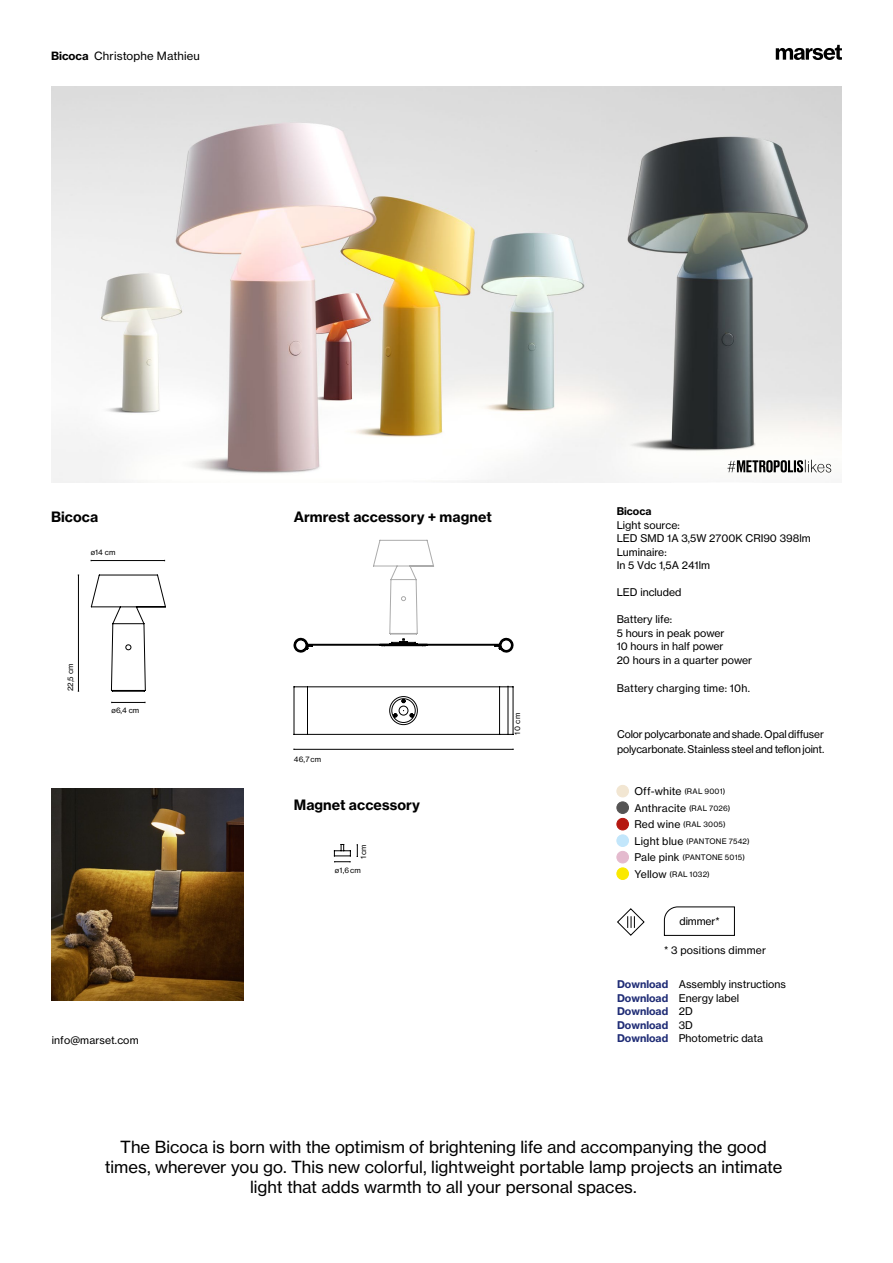
<style>
.page{position:relative;width:893px;height:1263px;background:#fff}
.page>*{position:absolute;margin:0;border:0;box-sizing:border-box;transform-origin:0 0}
.t1{font:16.5px/20.2px "N Haas Grotesk TX Pro 55 Rg";color:#000;text-align:center}
.t2{font:14.1px "N Haas Grotesk TX Pro 75 Bd";letter-spacing:.005em;color:#000}
.t3{font:11.25px "N Haas Grotesk TX Pro 55 Rg";letter-spacing:.015em;color:#000}
.t4{font:10.5px/13.5px "N Haas Grotesk TX Pro 55 Rg";color:#000}
.t5{font:10.5px "N Haas Grotesk TX Pro 55 Rg";letter-spacing:.02em;color:#000}
.t6{font:10.5px/13.5px "N Haas Grotesk TX Pro 75 Bd";color:#202d76}
.t7{font:10.5px "N Haas Grotesk TX Pro 75 Bd";color:#000}
.t8{font:7.5px "N Haas Grotesk TX Pro 55 Rg";letter-spacing:.025em;color:#000}
.s1{font-family:"N Haas Grotesk TX Pro 75 Bd"}
.s2{font-size:7.5px}
.s3{font-size:10.5px}
.s4{font-family:"N Haas Grotesk TX Pro 75 Bd";color:#202d76}
.s5{font-family:"N Haas Grotesk TX Pro 55 Rg";color:#000}
</style>
<div class="page">
<svg style="left:776px;top:45px;width:66px;height:15px"></svg>
<div style="left:617px;top:785px;width:11px;height:12px;background:#f2e6d2;border-radius:50%"></div>
<div style="left:617px;top:785px;width:12px;height:12px;border:1px solid #f2e6d2;border-radius:50%"></div>
<div style="left:617px;top:802px;width:11px;height:11px;background:#555454;border-radius:50%"></div>
<div style="left:617px;top:801px;width:12px;height:13px;border:1px solid #555454;border-radius:50%"></div>
<div style="left:617px;top:818px;width:11px;height:12px;background:#b51710;border-radius:50%"></div>
<div style="left:617px;top:818px;width:12px;height:12px;border:1px solid #b51710;border-radius:50%"></div>
<div style="left:617px;top:835px;width:11px;height:11px;background:#c2e6fb;border-radius:50%"></div>
<div style="left:617px;top:834px;width:12px;height:13px;border:1px solid #c2e6fb;border-radius:50%"></div>
<div style="left:617px;top:851px;width:11px;height:12px;background:#e4bace;border-radius:50%"></div>
<div style="left:617px;top:851px;width:12px;height:12px;border:1px solid #e4bace;border-radius:50%"></div>
<div style="left:617px;top:868px;width:11px;height:11px;background:#fae900;border-radius:50%"></div>
<div style="left:617px;top:867px;width:12px;height:13px;border:1px solid #fae900;border-radius:50%"></div>
<svg style="left:664px;top:906px;width:71px;height:30px"></svg>
<img style="left:51px;top:86px;width:791px;height:397px">
<svg style="left:91px;top:575px;width:75px;height:117px"></svg>
<img style="left:51px;top:788px;width:192px;height:212px">
<svg style="left:357px;top:844px;width:1px;height:13px"></svg>
<hr style="left:294px;top:749px;width:219px;height:1px;background:#000">
<svg style="left:293px;top:540px;width:221px;height:195px"></svg>
<hr style="left:91px;top:560px;width:74px;height:1px;background:#000">
<hr style="left:78px;top:575px;width:1px;height:116px;background:#000">
<hr style="left:112px;top:702px;width:33px;height:1px;background:#000">
<svg style="left:334px;top:844px;width:17px;height:18px"></svg>
<svg style="left:727px;top:460px;width:104px;height:12px"></svg>
<svg style="left:617px;top:908px;width:28px;height:28px"></svg>
<p class="t3" style="left:51px;top:49px;width:150px"><span class="s1">Bicoca</span> Christophe Mathieu</p>
<h2 class="t2" style="left:51px;top:508px;width:49px">Bicoca</h2>
<p class="t8" style="left:91px;top:548px;width:26px">ø14 cm</p>
<p class="t8" style="left:66px;top:691px;width:29px;rotate:-90deg">22,5 cm</p>
<p class="t8" style="left:112px;top:706px;width:29px">ø6,4 cm</p>
<p class="t4" style="left:52px;top:1033px;width:88px">info@marset.com</p>
<h2 class="t2" style="left:294px;top:508px;width:200px">Armrest accessory + magnet</h2>
<p class="t8" style="left:294px;top:754px;width:29px">46,7 cm</p>
<h2 class="t2" style="left:294px;top:796px;width:128px">Magnet accessory</h2>
<p class="t8" style="left:359px;top:859px;width:16px;rotate:-90deg">1 cm</p>
<p class="t8" style="left:335px;top:866px;width:28px">ø1,6 cm</p>
<p class="t8" style="left:513px;top:735px;width:23px;rotate:-90deg">10 cm</p>
<p class="t7" style="left:617px;top:504px;width:36px">Bicoca</p>
<p class="t4" style="left:617px;top:518px;width:196px">Light source:<br>LED SMD 1A 3,5W 2700K CRI90 398lm<br>Luminaire:<br>In 5 Vdc 1,5A 241lm</p>
<p class="t4" style="left:617px;top:585px;width:66px">LED included</p>
<p class="t4" style="left:617px;top:612px;width:137px">Battery life:<br>5 hours in peak power<br>10 hours in half power<br>20 hours in a quarter power</p>
<p class="t5" style="left:617px;top:682px;width:135px">Battery charging time: 10h.</p>
<p class="t4" style="left:617px;top:727px;width:209px;line-height:15px">Color polycarbonate and shade. Opal diffuser polycarbonate. Stainless steel and teflon joint.</p>
<p class="t4" style="left:634px;top:783px;width:98px;line-height:16.5px">Off-white <span class="s2">(RAL 9001)<br></span>Anthracite <span class="s2">(RAL 7026)</span></p>
<p class="t8" style="left:634px;top:820px;width:93px"><span class="s3">Red wine</span> (RAL 3005)</p>
<p class="t8" style="left:634px;top:836px;width:117px"><span class="s3">Light blue</span> (PANTONE 7542)</p>
<p class="t8" style="left:634px;top:853px;width:112px"><span class="s3">Pale pink</span> (PANTONE 5015)</p>
<p class="t8" style="left:634px;top:869px;width:77px"><span class="s3">Yellow</span> (RAL 1032)</p>
<p class="t4" style="left:680px;top:914px;width:42px">dimmer*</p>
<p class="t5" style="left:664px;top:944px;width:103px">* 3 positions dimmer</p>
<p class="t4" style="left:617px;top:978px;width:170px"><span class="s4">Download</span> Assembly instructions<br><span class="s4">Download</span> Energy label</p>
<p class="t6" style="left:617px;top:1005px;width:77px">Download <span class="s5">2D<br></span>Download <span class="s5">3D</span></p>
<p class="t4" style="left:617px;top:1032px;width:148px"><span class="s4">Download</span> Photometric data</p>
<h1 class="t1" style="left:105px;top:1137px;width:679px">The Bicoca is born with the optimism of brightening life and accompanying the good times, wherever you go. This new colorful, lightweight portable lamp projects an intimate light that adds warmth to all your personal spaces.</h1>
</div>
